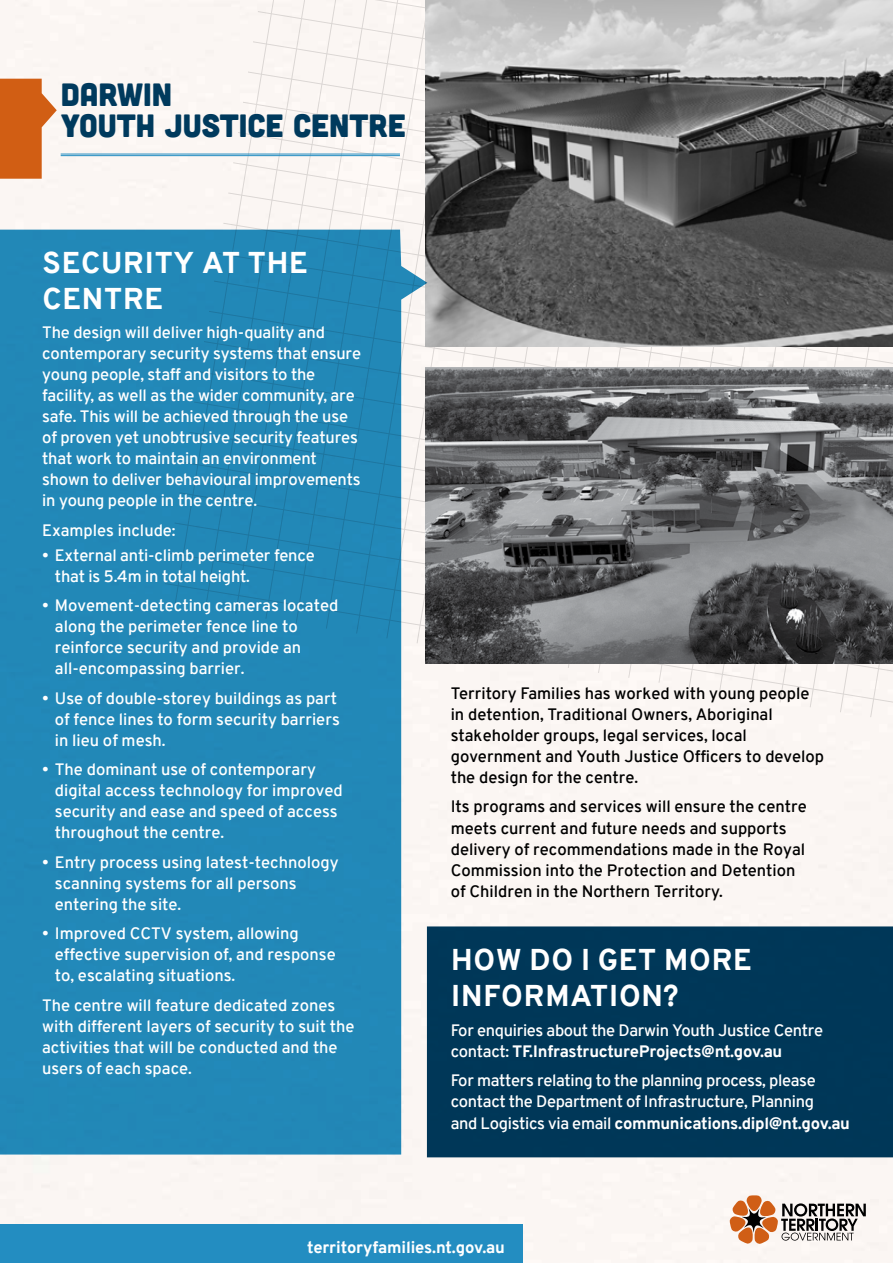
<style>
.page{position:relative;width:893px;height:1263px;background:#fbf6f3}
.page>*{position:absolute;margin:0;border:0;box-sizing:border-box;transform-origin:0 0}
.t1{font:32.25px/31px "Cubano";color:#003a5d}
.t2{font:700 30px/36px "Overpass";letter-spacing:.005em;color:#fff}
.t3{font:16.5px/21px "Overpass";color:#fff}
.t4{font:16.5px/21px "Overpass";color:#000}
.t5{font:16.5px/21px "Overpass";letter-spacing:-.02em;color:#fff}
.t6{font:700 16.5px "Overpass";letter-spacing:-.01em;color:#fff}
.s1{font-weight:700}
</style>
<div class="page">
<div style="left:162px;top:0;width:731px;height:780px;background:#fbf6f3"></div>
<img style="left:427px;top:368px;width:466px;height:295px">
<img style="left:425px;top:0;width:468px;height:347px">
<div style="left:427px;top:926px;width:466px;height:231px;background:#003758"></div>
<div style="left:0;top:230px;width:427px;height:924px;background:#2288b7"></div>
<svg style="left:730px;top:1195px;width:136px;height:49px"></svg>
<div style="left:0;top:1225px;width:523px;height:38px;background:#238dc1"></div>
<hr style="left:61px;top:154px;width:339px;height:1px;background:#238dc1">
<hr style="left:61px;top:155px;width:339px;height:1px;background:#238dc1">
<svg style="left:0;top:79px;width:57px;height:100px"></svg>
<h1 class="t1" style="left:61px;top:78px;width:346px">DARWIN<br>YOUTH JUSTICE CENTRE</h1>
<h2 class="t2" style="left:42px;top:244px;width:267px">SECURITY AT THE<br>CENTRE</h2>
<p class="t3" style="left:42px;top:322px;width:320px">The design will deliver high-quality and contemporary security systems that ensure young people, staff and visitors to the facility, as well as the wider community, are safe. This will be achieved through the use of proven yet unobtrusive security features that work to maintain an environment shown to deliver behavioural improvements in young people in the centre.</p>
<p class="t3" style="left:42px;top:519px;width:135px">Examples include:</p>
<p class="t3" style="left:55px;top:545px;width:261px;text-indent:-13px">• External anti-climb perimeter fence that is 5.4m in total height.</p>
<p class="t3" style="left:55px;top:595px;width:285px;text-indent:-13px">• Movement-detecting cameras located along the perimeter fence line to reinforce security and provide an all-encompassing barrier.</p>
<p class="t3" style="left:55px;top:688px;width:286px;text-indent:-13px">• Use of double-storey buildings as part of fence lines to form security barriers in lieu of mesh.</p>
<p class="t3" style="left:55px;top:759px;width:289px;text-indent:-13px">• The dominant use of contemporary digital access technology for improved security and ease and speed of access throughout the centre.</p>
<p class="t3" style="left:55px;top:852px;width:285px;text-indent:-13px">• Entry process using latest-technology scanning systems for all persons entering the site.</p>
<p class="t3" style="left:55px;top:923px;width:282px;text-indent:-13px">• Improved CCTV system, allowing effective supervision of, and response to, escalating situations.</p>
<p class="t3" style="left:42px;top:995px;width:314px">The centre will feature dedicated zones with different layers of security to suit the activities that will be conducted and the users of each space.</p>
<p class="t4" style="left:451px;top:683px;width:375px">Territory Families has worked with young people in detention, Traditional Owners, Aboriginal stakeholder groups, legal services, local government and Youth Justice Officers to develop the design for the centre.</p>
<p class="t4" style="left:451px;top:796px;width:358px">Its programs and services will ensure the centre meets current and future needs and supports delivery of recommendations made in the Royal Commission into the Protection and Detention of Children in the Northern Territory.</p>
<h2 class="t2" style="left:451px;top:942px;width:303px">HOW DO I GET MORE<br>INFORMATION?</h2>
<p class="t5" style="left:451px;top:1020px;width:374px">For enquiries about the Darwin Youth Justice Centre contact: <span class="s1">TF.InfrastructureProjects@nt.gov.au</span></p>
<p class="t5" style="left:451px;top:1070px;width:401px">For matters relating to the planning process, please contact the Department of Infrastructure, Planning<br>and Logistics via email <span class="s1">communications.dipl@nt.gov.au</span></p>
<p class="t6" style="left:307px;top:1237px;width:199px">territoryfamilies.nt.gov.au</p>
</div>
